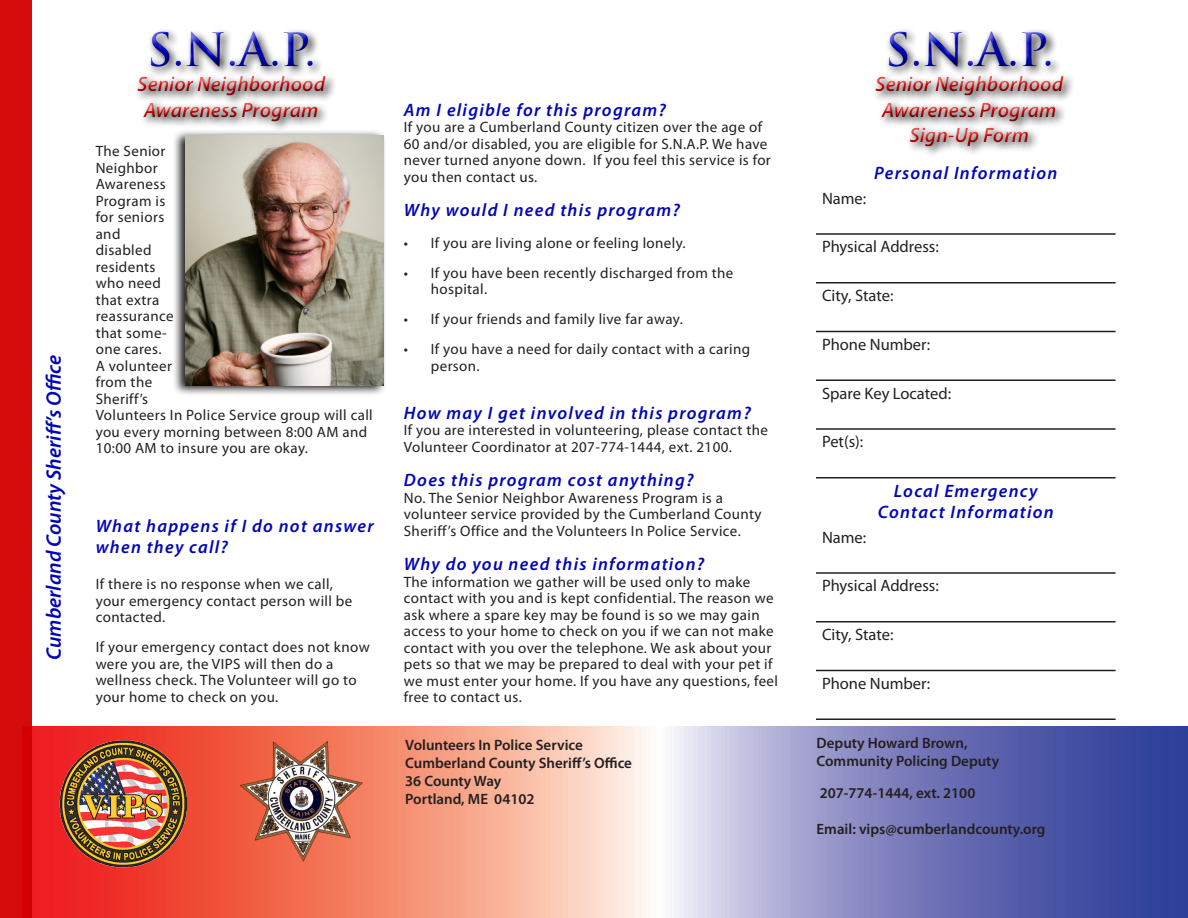
<style>
.page{position:relative;width:1188px;height:918px;background:#fff}
.page>*{position:absolute;margin:0;border:0;box-sizing:border-box;transform-origin:0 0}
.t1{font:700 45px "Trajan Pro";color:#0006b7}
.t2{font:italic 600 21px/25.2px "Myriad Pro";color:#d20000;text-align:center}
.Tagline{font:italic 600 21px "Myriad Pro";color:#0006b7}
.SubHeaders{font:italic 600 18px/21px "Myriad Pro";letter-spacing:.07em;color:#0006b7;text-align:center}
.Subheader1{font:italic 600 18px/21px "Myriad Pro";letter-spacing:.07em;color:#0006b7}
.t3{font:16.5px "Myriad Pro";color:#231f20}
.Body{font:15px/16.5px "Myriad Pro";letter-spacing:.025em;color:#231f20}
.Sidebar{font:600 15px/18px "Myriad Pro";color:#231f20}
</style>
<div class="page">
<svg style="left:32px;top:726px;width:1156px;height:192px;background:#b489a0"></svg>
<div style="left:0;top:0;width:32px;height:918px;background:#d30b0b"></div>
<svg style="left:174px;top:131px;width:211px;height:264px;background:#aeadab"></svg>
<img style="left:186px;top:135px;width:197px;height:250px">
<img style="left:58px;top:739px;width:132px;height:130px">
<img style="left:236px;top:739px;width:134px;height:126px">
<div style="left:128px;top:26px;width:208px;height:106px;background:#231f20;opacity:.75"></div>
<div style="left:866px;top:26px;width:208px;height:131px;background:#231f20;opacity:.75"></div>
<hr style="left:816px;top:233px;width:300px;height:2px;background:#231f20">
<hr style="left:816px;top:282px;width:300px;height:2px;background:#231f20">
<hr style="left:816px;top:331px;width:300px;height:1px;background:#231f20">
<hr style="left:816px;top:380px;width:300px;height:1px;background:#231f20">
<hr style="left:816px;top:428px;width:300px;height:2px;background:#231f20">
<hr style="left:816px;top:477px;width:300px;height:1px;background:#231f20">
<hr style="left:816px;top:572px;width:300px;height:2px;background:#231f20">
<hr style="left:816px;top:621px;width:300px;height:1px;background:#231f20">
<hr style="left:816px;top:670px;width:300px;height:1px;background:#231f20">
<hr style="left:816px;top:718px;width:300px;height:2px;background:#231f20">
<p class="Tagline" style="left:40px;top:660px;width:306px;rotate:-90deg">Cumberland County Sheriff’s Office</p>
<h1 class="t1" style="left:147px;top:22px;width:170px">S.N.A.P.</h1>
<h2 class="t2" style="left:137px;top:71px;width:189px">Senior Neighborhood<br>Awareness Program</h2>
<p class="Body" style="left:96px;top:143px;width:279px">The Senior<br>Neighbor<br>Awareness<br>Program is<br>for seniors<br>and<br>disabled<br>residents<br>who need<br>that extra<br>reassurance<br>that some-<br>one cares.<br>A volunteer<br>from the<br>Sheriff’s<br>Volunteers In Police Service group will call you every morning between 8:00 AM and<br>10:00 AM to insure you are okay.</p>
<p class="Subheader1" style="left:96px;top:515px;width:279px">What happens if I do not answer when they call?</p>
<p class="Body" style="left:96px;top:576px;width:258px">If there is no response when we call, your emergency contact person will be contacted.</p>
<p class="Body" style="left:96px;top:639px;width:276px">If your emergency contact does not know were you are, the VIPS will then do a wellness check. The Volunteer will go to your home to check on you.</p>
<p class="Subheader1" style="left:404px;top:99px;width:263px">Am I eligible for this program?</p>
<p class="Body" style="left:404px;top:119px;width:368px">If you are a Cumberland County citizen over the age of 60 and/or disabled, you are eligible for S.N.A.P. We have never turned anyone down. If you feel this service is for you then contact us.</p>
<p class="Subheader1" style="left:404px;top:199px;width:278px">Why would I need this program?</p>
<p class="Body" style="left:404px;top:234px;width:283px">• If you are living alone or feeling lonely.</p>
<p class="Body" style="left:431px;top:264px;width:304px;text-indent:-27px">• If you have been recently discharged from the hospital.</p>
<p class="Body" style="left:404px;top:311px;width:280px">• If your friends and family live far away.</p>
<p class="Body" style="left:431px;top:341px;width:321px;text-indent:-27px">• If you have a need for daily contact with a caring person.</p>
<p class="SubHeaders" style="left:404px;top:402px;width:348px">How may I get involved in this program?</p>
<p class="Body" style="left:404px;top:422px;width:366px">If you are interested in volunteering, please contact the<br>Volunteer Coordinator at 207-774-1444, ext. 2100.</p>
<p class="SubHeaders" style="left:404px;top:469px;width:291px">Does this program cost anything?</p>
<p class="Body" style="left:404px;top:489px;width:359px">No. The Senior Neighbor Awareness Program is a volunteer service provided by the Cumberland County<br>Sheriff’s Office and the Volunteers In Police Service.</p>
<p class="SubHeaders" style="left:404px;top:553px;width:302px">Why do you need this information?</p>
<p class="Body" style="left:404px;top:573px;width:376px">The information we gather will be used only to make contact with you and is kept confidential. The reason we ask where a spare key may be found is so we may gain access to your home to check on you if we can not make contact with you over the telephone. We ask about your pets so that we may be prepared to deal with your pet if we must enter your home. If you have any questions, feel free to contact us.</p>
<p class="Sidebar" style="left:405px;top:735px;width:228px">Volunteers In Police Service<br>Cumberland County Sheriff’s Office<br>36 County Way<br>Portland, ME 04102</p>
<h1 class="t1" style="left:885px;top:22px;width:170px">S.N.A.P.</h1>
<h2 class="t2" style="left:875px;top:71px;width:189px">Senior Neighborhood<br>Awareness Program<br>Sign-Up Form</h2>
<p class="SubHeaders" style="left:874px;top:162px;width:185px">Personal Information</p>
<p class="t3" style="left:822px;top:188px;width:46px">Name:</p>
<p class="t3" style="left:822px;top:237px;width:118px">Physical Address:</p>
<p class="t3" style="left:822px;top:285px;width:73px">City, State:</p>
<p class="t3" style="left:822px;top:334px;width:110px">Phone Number:</p>
<p class="t3" style="left:822px;top:383px;width:131px">Spare Key Located:</p>
<p class="t3" style="left:822px;top:432px;width:43px">Pet(s):</p>
<p class="SubHeaders" style="left:878px;top:480px;width:178px">Local Emergency<br>Contact Information</p>
<p class="t3" style="left:822px;top:527px;width:46px">Name:</p>
<p class="t3" style="left:822px;top:576px;width:118px">Physical Address:</p>
<p class="t3" style="left:822px;top:624px;width:73px">City, State:</p>
<p class="t3" style="left:822px;top:673px;width:110px">Phone Number:</p>
<p class="Sidebar" style="left:817px;top:734px;width:184px">Deputy Howard Brown,<br>Community Policing Deputy</p>
<p class="Sidebar" style="left:820px;top:783px;width:157px">207-774-1444, ext. 2100</p>
<p class="Sidebar" style="left:817px;top:819px;width:230px">Email: vips@cumberlandcounty.org</p>
</div>
